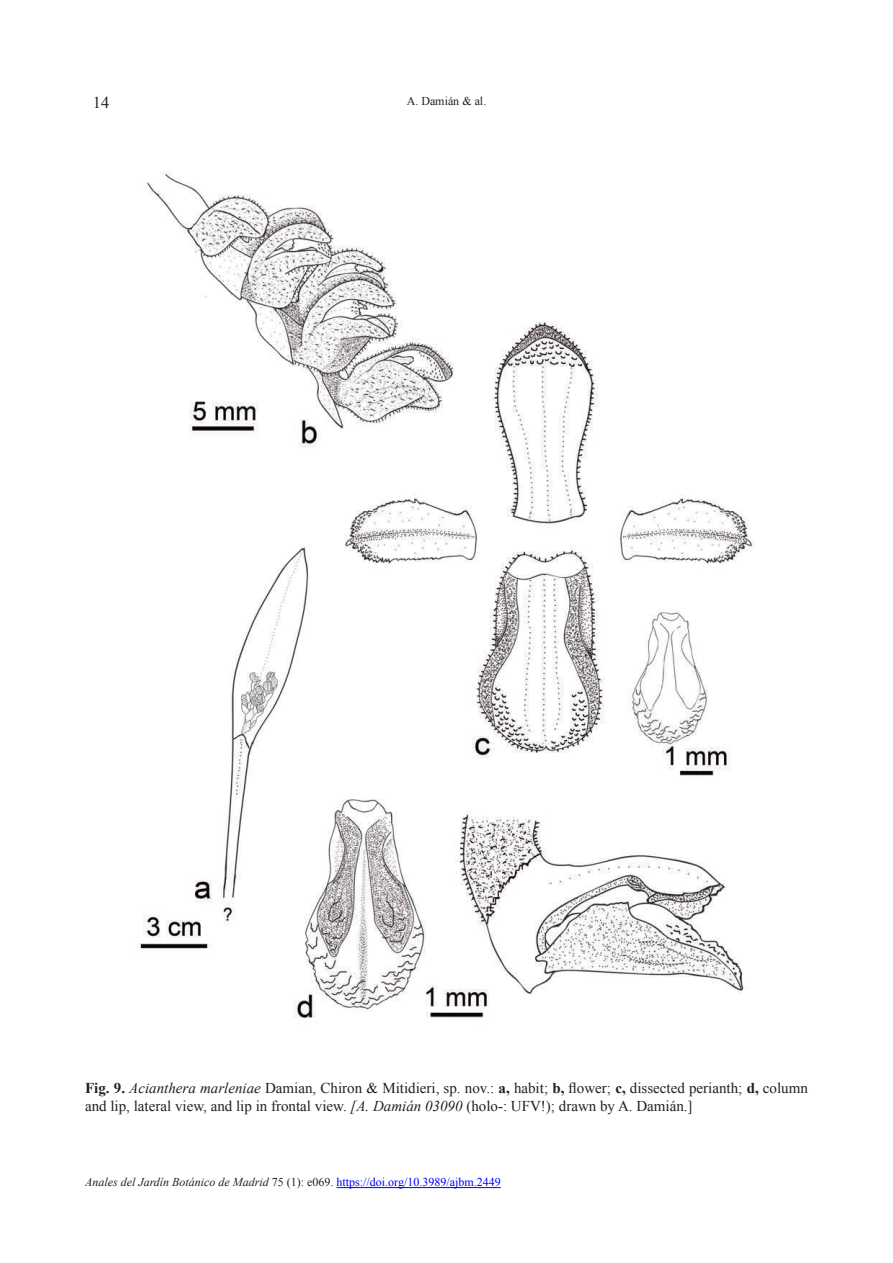
<style>
.page{position:relative;width:893px;height:1263px;background:#fff}
.page>*{position:absolute;margin:0;border:0;box-sizing:border-box;transform-origin:0 0}
.t1{font:16.5px "Times New Roman";color:#231f20}
.Titulo_articulo{font:15px/18px "Times New Roman";color:#231f20}
.t2{font:12px "Times New Roman";color:#00f}
.t3{font:12px "Times New Roman";color:#231f20}
.s1{font-weight:700}
.s2{font-style:italic}
.s3{font-style:italic;color:#231f20}
.s4{color:#231f20}
</style>
<div class="page">
<hr style="left:337px;top:1187px;width:164px;height:1px;background:#00f">
<img style="left:137px;top:171px;width:617px;height:847px">
<p class="t1" style="left:93px;top:91px;width:18px">14</p>
<p class="t3" style="left:407px;top:93px;width:81px">A. Damián &amp; al.</p>
<p class="Titulo_articulo" style="left:85px;top:1079px;width:724px"><span class="s1">Fig. 9.</span> <span class="s2">Acianthera marleniae</span> Damian, Chiron &amp; Mitidieri, sp. nov.: <span class="s1">a,</span> habit; <span class="s1">b,</span> flower; <span class="s1">c,</span> dissected perianth; <span class="s1">d,</span> column and lip, lateral view, and lip in frontal view. <span class="s2">[A. Damián 03090</span> (holo-: UFV!); drawn by A. Damián.]</p>
<p class="t2" style="left:85px;top:1174px;width:417px"><span class="s3">Anales del Jardín Botánico de Madrid</span> <span class="s4">75 (1): e069.</span> https://doi.org/10.3989/ajbm.2449</p>
</div>
